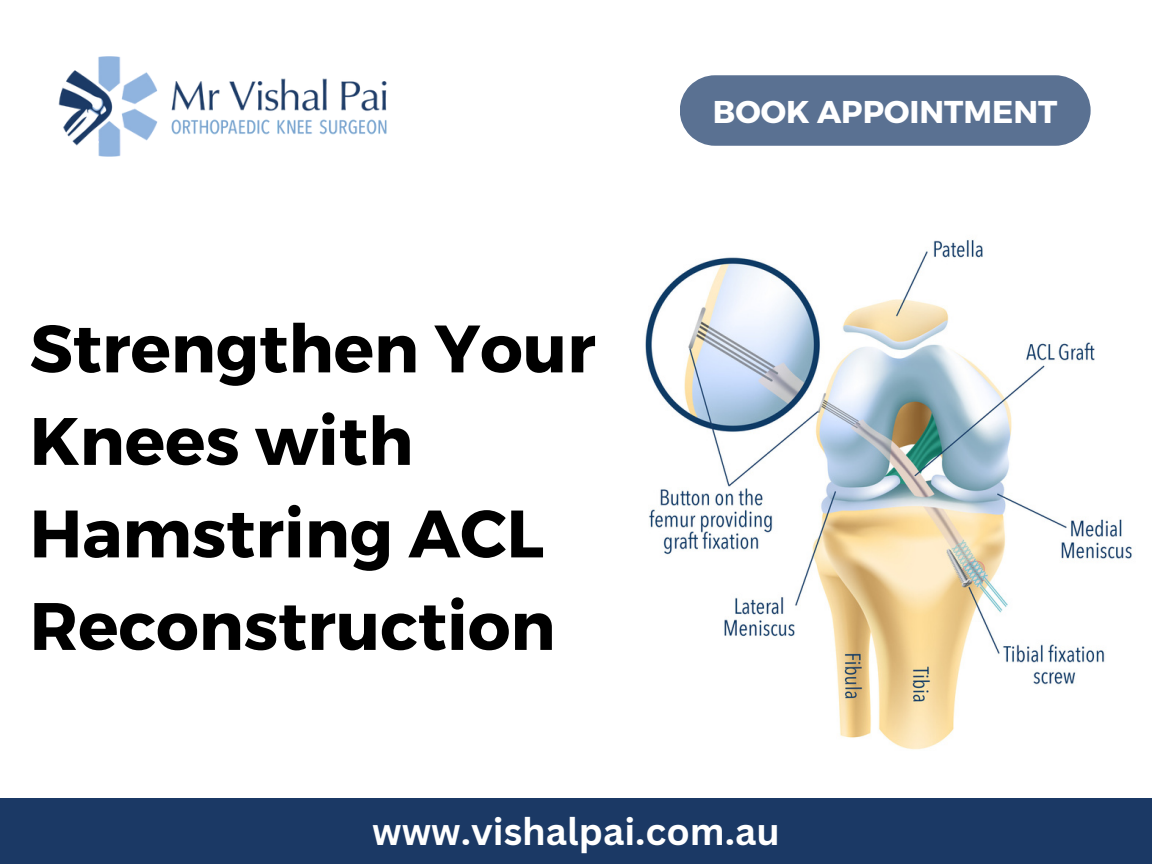
<style>
.page{position:relative;width:1152px;height:864px;background:#1b3965}
.page>*{position:absolute;margin:0;border:0;box-sizing:border-box;transform-origin:0 0}
.t1{font:700 66.9px/92.6px "Montserrat";color:#000}
.t2{font:700 37.5px "Canva Sans";color:#fff}
.t3{font:700 31.5px "Montserrat";color:#fff}
</style>
<div class="page">
<div style="left:0;top:0;width:1152px;height:798px;background:#fff"></div>
<div style="left:680px;top:75px;width:411px;height:71px;background:#5a7192"></div>
<img style="left:58px;top:56px;width:329px;height:101px">
<img style="left:645px;top:239px;width:487px;height:511px">
<p class="t1" style="left:30px;top:299px;width:568px">Strengthen Your<br>Knees with<br>Hamstring ACL<br>Reconstruction</p>
<p class="t3" style="left:713px;top:91px;width:346px">BOOK APPOINTMENT</p>
<h2 class="t2" style="left:372px;top:805px;width:409px">www.vishalpai.com.au</h2>
</div>
